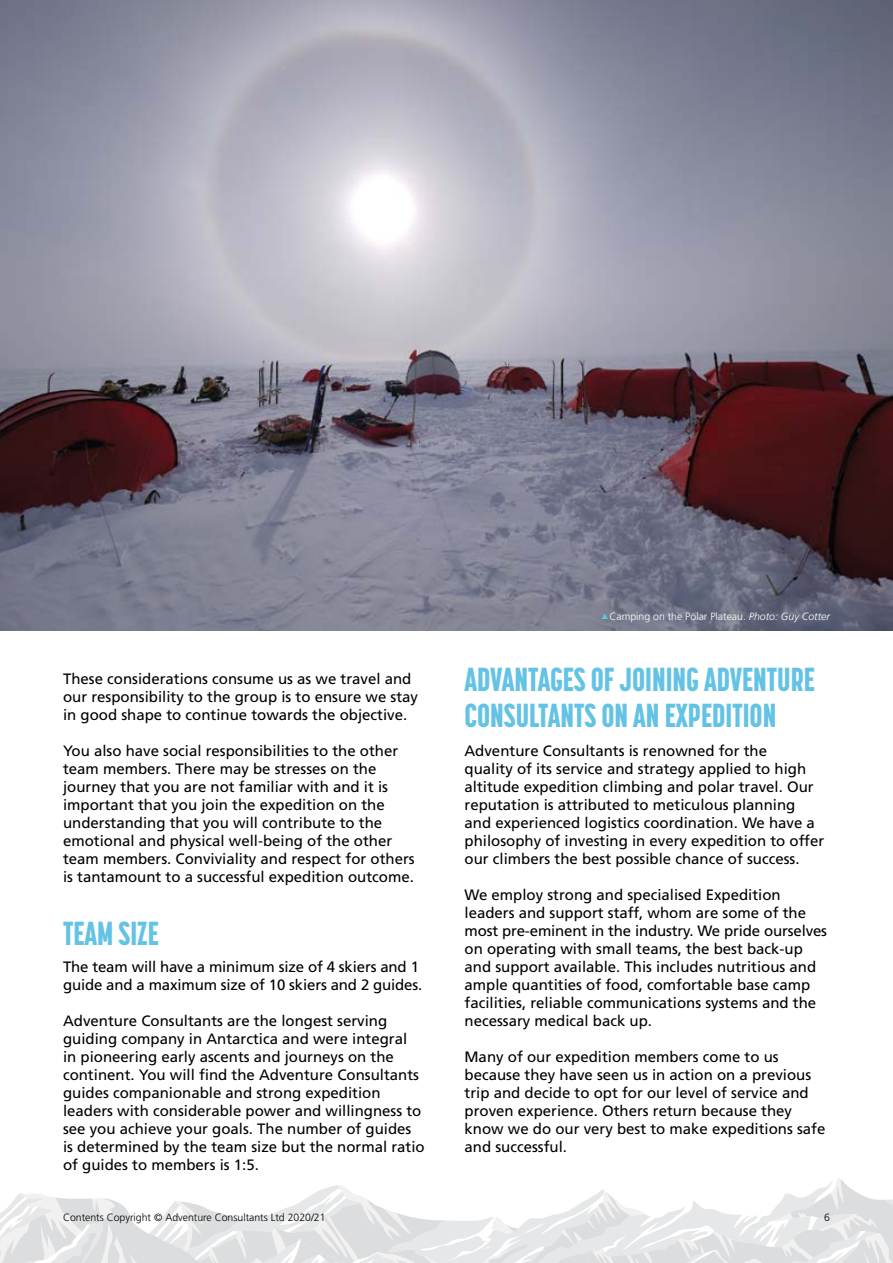
<style>
.page{position:relative;width:893px;height:1263px;background:#fff}
.page>*{position:absolute;margin:0;border:0;box-sizing:border-box;transform-origin:0 0}
.t1{font:800 33px/36px "Korolev Compressed";color:#64c3e4}
.t2{font:15px/18px "Frutiger LT Std";color:#000}
.t3{font:300 10.5px "Frutiger LT Std";color:#000}
.t4{font:300 10.5px "Frutiger LT Std";color:#fff}
.s1{font-style:italic}
</style>
<div class="page">
<svg style="left:0;top:1178px;width:893px;height:85px"></svg>
<img style="left:0;top:0;width:893px;height:630px">
<svg style="left:601px;top:613px;width:7px;height:6px"></svg>
<p class="t2" style="left:63px;top:670px;width:357px">These considerations consume us as we travel and our responsibility to the group is to ensure we stay in good shape to continue towards the objective.</p>
<p class="t2" style="left:63px;top:742px;width:353px">You also have social responsibilities to the other team members. There may be stresses on the journey that you are not familiar with and it is important that you join the expedition on the understanding that you will contribute to the emotional and physical well-being of the other team members. Conviviality and respect for others is tantamount to a successful expedition outcome.</p>
<h1 class="t1" style="left:63px;top:915px;width:97px">TEAM SIZE</h1>
<p class="t2" style="left:63px;top:958px;width:361px">The team will have a minimum size of 4 skiers and 1 guide and a maximum size of 10 skiers and 2 guides.</p>
<p class="t2" style="left:63px;top:1012px;width:363px">Adventure Consultants are the longest serving guiding company in Antarctica and were integral<br>in pioneering early ascents and journeys on the continent. You will find the Adventure Consultants guides companionable and strong expedition leaders with considerable power and willingness to see you achieve your goals. The number of guides is determined by the team size but the normal ratio of guides to members is 1:5.</p>
<p class="t4" style="left:609px;top:611px;width:222px">Camping on the Polar Plateau. <span class="s1">Photo: Guy Cotter</span></p>
<h1 class="t1" style="left:464px;top:661px;width:352px">ADVANTAGES OF JOINING ADVENTURE<br>CONSULTANTS ON AN EXPEDITION</h1>
<p class="t2" style="left:464px;top:742px;width:361px">Adventure Consultants is renowned for the<br>quality of its service and strategy applied to high altitude expedition climbing and polar travel. Our reputation is attributed to meticulous planning and experienced logistics coordination. We have a philosophy of investing in every expedition to offer our climbers the best possible chance of success.</p>
<p class="t2" style="left:464px;top:886px;width:364px">We employ strong and specialised Expedition leaders and support staff, whom are some of the most pre-eminent in the industry. We pride ourselves on operating with small teams, the best back-up and support available. This includes nutritious and ample quantities of food, comfortable base camp facilities, reliable communications systems and the necessary medical back up.</p>
<p class="t2" style="left:464px;top:1048px;width:362px">Many of our expedition members come to us because they have seen us in action on a previous trip and decide to opt for our level of service and proven experience. Others return because they know we do our very best to make expeditions safe and successful.</p>
<p class="t3" style="left:63px;top:1211px;width:264px">Contents Copyright © Adventure Consultants Ltd 2020/21</p>
<p class="t3" style="left:824px;top:1211px;width:7px">6</p>
</div>
